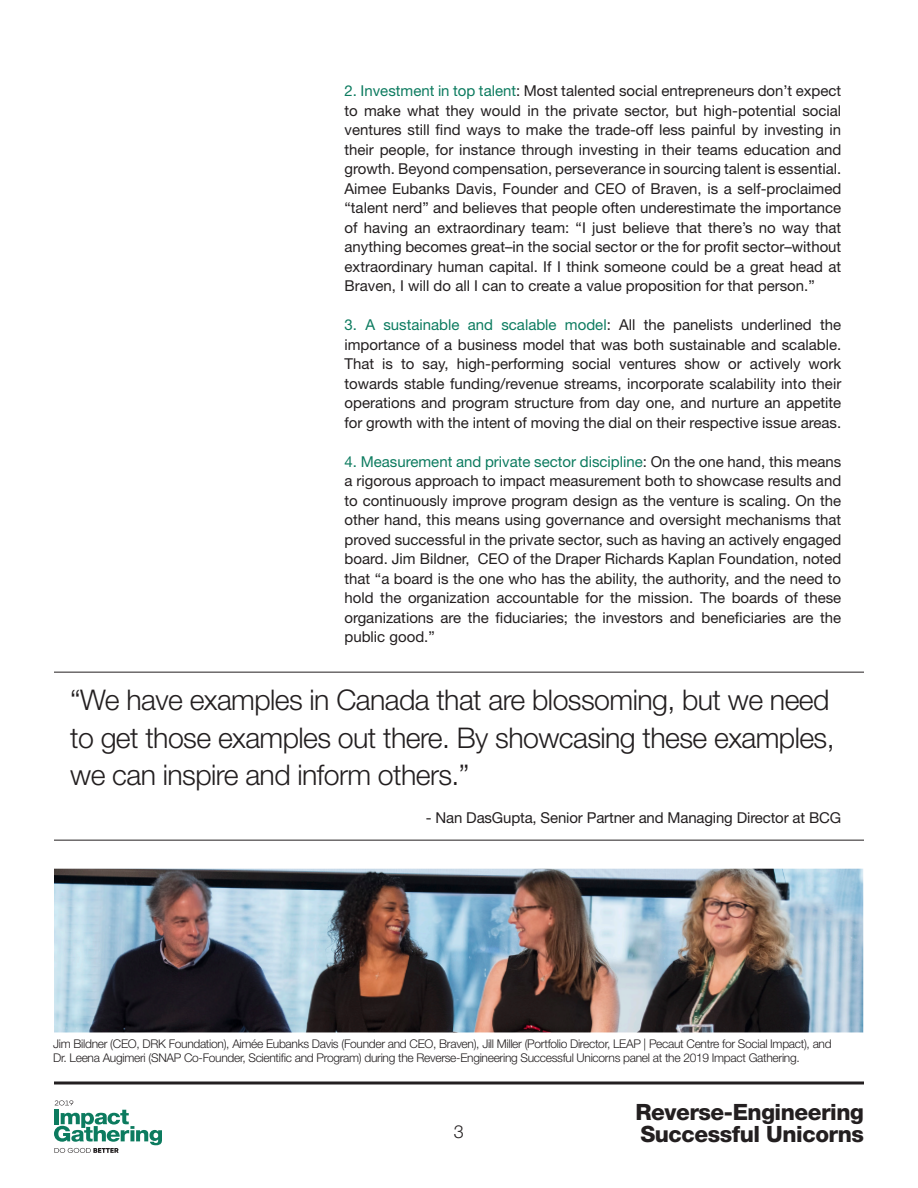
<style>
.page{position:relative;width:918px;height:1188px;background:#fff}
.page>*{position:absolute;margin:0;border:0;box-sizing:border-box;transform-origin:0 0}
.t1{font:300 28.5px/37.5px "Helvetica Neue LT Std";letter-spacing:-.02em;color:#231f20}
.t2{font:800 22.5px/22.5px "Helvetica Neue LT Std";letter-spacing:-.02em;color:#231f20}
.t3{font:300 18px "Helvetica Neue LT Std";color:#231f20}
.t4{font:15px/19.5px "Helvetica Neue LT Std";color:#231f20;text-align:justify}
.t5{font:300 12px/14.4px "Helvetica Neue LT Std";letter-spacing:-.025em;color:#231f20}
.s1{color:#0c7b5f}
</style>
<div class="page">
<svg style="left:54px;top:1100px;width:108px;height:53px"></svg>
<hr style="left:54px;top:1082px;width:810px;height:2px;background:#231f20">
<hr style="left:54px;top:672px;width:810px;height:1px;background:#231f20">
<hr style="left:54px;top:840px;width:810px;height:1px;background:#231f20">
<img style="left:54px;top:869px;width:809px;height:163px">
<p class="t4" style="left:345px;top:81px;width:498px"><span class="s1">2. Investment in top talent</span>: Most talented social entrepreneurs don’t expect to make what they would in the private sector, but high-potential social ventures still find ways to make the trade-off less painful by investing in their people, for instance through investing in their teams education and growth. Beyond compensation, perseverance in sourcing talent is essential.<br>Aimee Eubanks Davis, Founder and CEO of Braven, is a self-proclaimed “talent nerd” and believes that people often underestimate the importance of having an extraordinary team: “I just believe that there’s no way that anything becomes great–in the social sector or the for profit sector–without extraordinary human capital. If I think someone could be a great head at Braven, I will do all I can to create a value proposition for that person.”</p>
<p class="t4" style="left:345px;top:315px;width:498px"><span class="s1">3. A sustainable and scalable model</span>: All the panelists underlined the importance of a business model that was both sustainable and scalable.<br>That is to say, high-performing social ventures show or actively work towards stable funding/revenue streams, incorporate scalability into their operations and program structure from day one, and nurture an appetite for growth with the intent of moving the dial on their respective issue areas.</p>
<p class="t4" style="left:345px;top:451px;width:498px"><span class="s1">4. Measurement and private sector discipline</span>: On the one hand, this means a rigorous approach to impact measurement both to showcase results and to continuously improve program design as the venture is scaling. On the other hand, this means using governance and oversight mechanisms that proved successful in the private sector, such as having an actively engaged board. Jim Bildner, CEO of the Draper Richards Kaplan Foundation, noted that “a board is the one who has the ability, the authority, and the need to hold the organization accountable for the mission. The boards of these organizations are the fiduciaries; the investors and beneficiaries are the public good.”</p>
<p class="t1" style="left:70px;top:681px;width:766px">“We have examples in Canada that are blossoming, but we need to get those examples out there. By showcasing these examples, we can inspire and inform others.”</p>
<p class="t4" style="left:426px;top:808px;width:417px">- Nan DasGupta, Senior Partner and Managing Director at BCG</p>
<p class="t5" style="left:53px;top:1036px;width:780px">Jim Bildner (CEO, DRK Foundation), Aimée Eubanks Davis (Founder and CEO, Braven), Jill Miller (Portfolio Director, LEAP | Pecaut Centre for Social Impact), and<br>Dr. Leena Augimeri (SNAP Co-Founder, Scientific and Program) during the Reverse-Engineering Successful Unicorns panel at the 2019 Impact Gathering.</p>
<p class="t3" style="left:454px;top:1121px;width:12px">3</p>
<p class="t2" style="left:635px;top:1100px;width:230px">Reverse-Engineering<br>Successful Unicorns</p>
</div>
